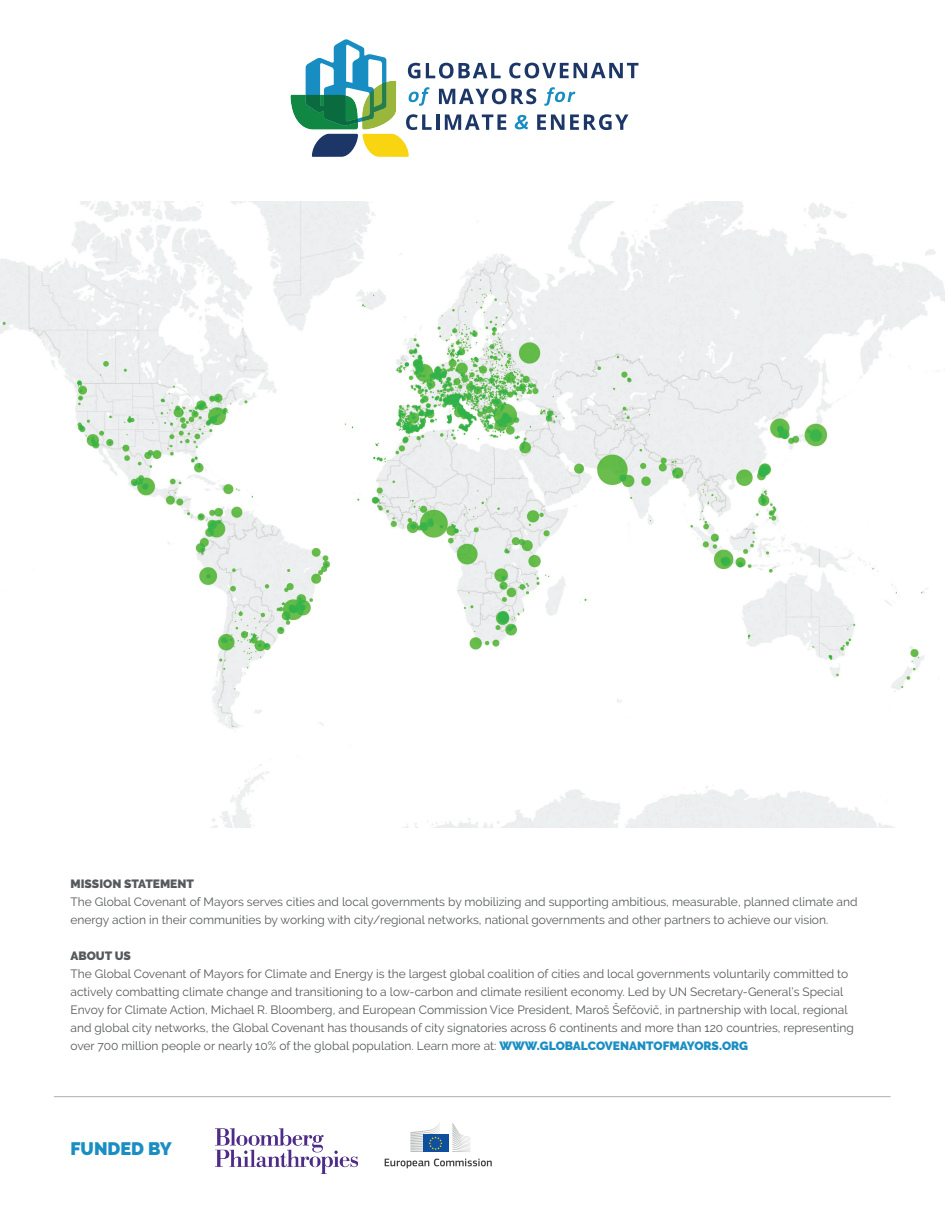
<style>
.page{position:relative;width:945px;height:1215px;background:#fff}
.page>*{position:absolute;margin:0;border:0;box-sizing:border-box;transform-origin:0 0}
.t1{font:900 18px "Raleway";color:#1a8ec3}
.t2{font:12px/18px "Raleway";color:#565a5c}
.t3{font:900 12px "Raleway";color:#565a5c}
.s1{font-weight:900;color:#1a8ec3}
</style>
<div class="page">
<img style="left:216px;top:1129px;width:142px;height:44px">
<svg style="left:410px;top:1123px;width:60px;height:29px"></svg>
<svg style="left:385px;top:1159px;width:107px;height:9px"></svg>
<img style="left:0;top:201px;width:945px;height:626px">
<hr style="left:54px;top:1096px;width:836px;height:1px;background:#565a5c">
<svg style="left:290px;top:39px;width:348px;height:118px"></svg>
<p class="t3" style="left:70px;top:877px;width:125px">MISSION STATEMENT</p>
<p class="t2" style="left:70px;top:893px;width:789px">The Global Covenant of Mayors serves cities and local governments by mobilizing and supporting ambitious, measurable, planned climate and energy action in their communities by working with city/regional networks, national governments and other partners to achieve our vision.</p>
<p class="t3" style="left:70px;top:949px;width:62px">ABOUT US</p>
<p class="t2" style="left:70px;top:965px;width:785px">The Global Covenant of Mayors for Climate and Energy is the largest global coalition of cities and local governments voluntarily committed to actively combatting climate change and transitioning to a low-carbon and climate resilient economy. Led by UN Secretary-General’s Special Envoy for Climate Action, Michael R. Bloomberg, and European Commission Vice President, Maroš Šefčovič, in partnership with local, regional and global city networks, the Global Covenant has thousands of city signatories across 6 continents and more than 120 countries, representing over 700 million people or nearly 10% of the global population. Learn more at: <span class="s1">WWW.GLOBALCOVENANTOFMAYORS.ORG</span></p>
<h1 class="t1" style="left:70px;top:1139px;width:103px">FUNDED BY</h1>
</div>
